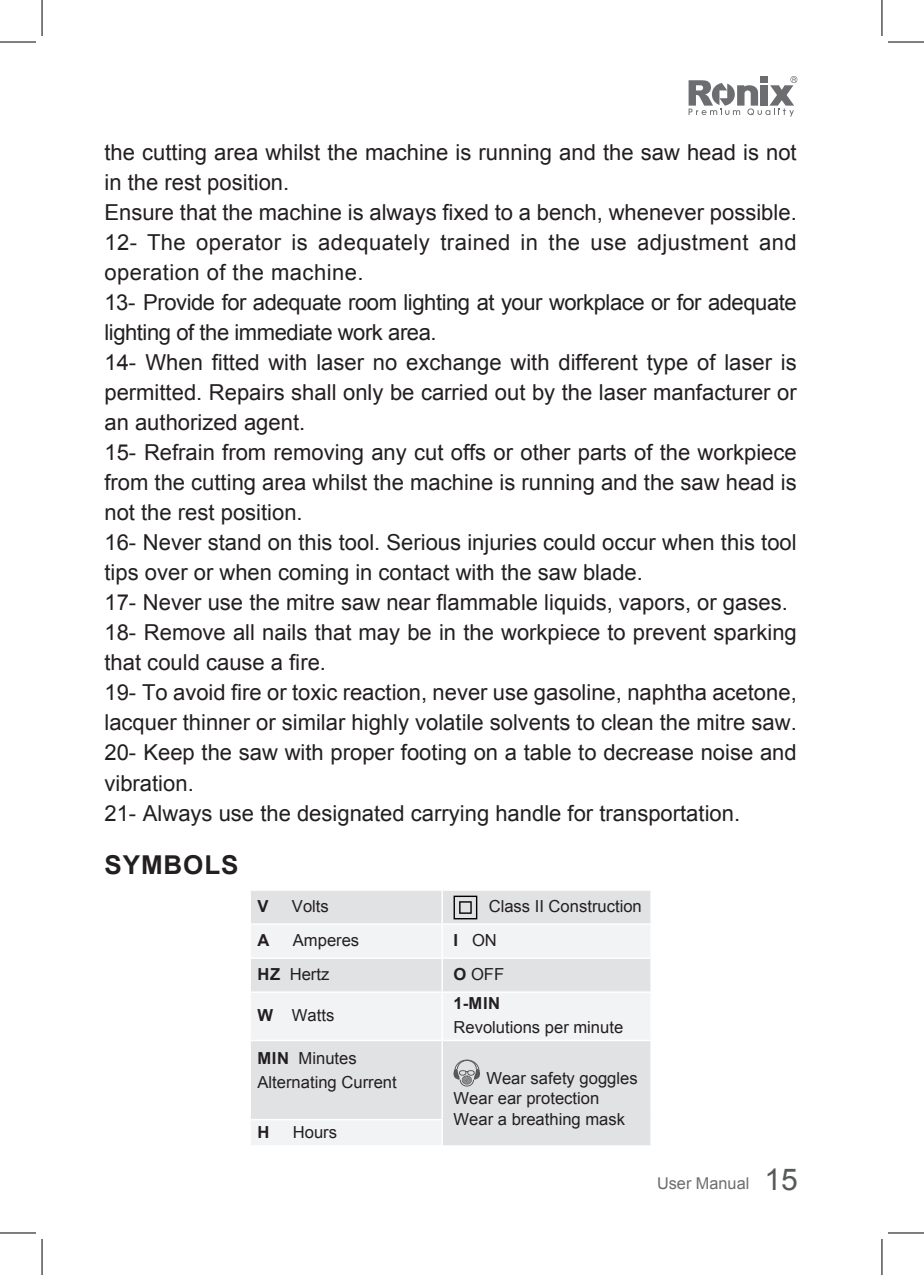
<style>
.page{position:relative;width:924px;height:1275px;background:#fff}
.page>*{position:absolute;margin:0;border:0;box-sizing:border-box;transform-origin:0 0}
.t1{font:700 26px "Arial";letter-spacing:.035em;color:#231f20}
.t2{font:22px/30px "Arial";color:#231f20}
.t3{font:16.6px/20.2px "Arial";color:#231f20}
.t4{font:700 16.6px "Arial";color:#231f20}
.t5{font:16.2px "Arial";color:#6c6d70}
.s1{font-weight:700}
.s2{font-size:30.6px;color:#fff}
.s3{font-size:30px;color:#57585a}
</style>
<div class="page">
<svg style="left:688px;top:76px;width:109px;height:41px"></svg>
<div style="left:760px;top:76px;width:7px;height:7px;background:#6c6d70"></div>
<div style="left:251px;top:891px;width:399px;height:32px;background:#e1e2e4"></div>
<svg style="left:251px;top:925px;width:399px;height:220px;fill:#e1e2e4"></svg>
<hr style="left:441px;top:890px;width:1px;height:33px;background:#fff">
<hr style="left:441px;top:925px;width:1px;height:32px;background:#fff">
<hr style="left:249px;top:957px;width:193px;height:2px;background:#fff">
<hr style="left:442px;top:957px;width:209px;height:2px;background:#fff">
<hr style="left:441px;top:959px;width:1px;height:32px;background:#fff">
<hr style="left:249px;top:991px;width:193px;height:2px;background:#fff">
<hr style="left:442px;top:991px;width:209px;height:2px;background:#fff">
<hr style="left:441px;top:993px;width:1px;height:46px;background:#fff">
<hr style="left:249px;top:1039px;width:193px;height:2px;background:#fff">
<hr style="left:442px;top:1039px;width:209px;height:2px;background:#fff">
<hr style="left:441px;top:1041px;width:1px;height:77px;background:#fff">
<svg style="left:441px;top:1120px;width:1px;height:25px"></svg>
<svg style="left:650px;top:1119px;width:1px;height:26px"></svg>
<hr style="left:249px;top:1118px;width:193px;height:2px;background:#fff">
<svg style="left:453px;top:895px;width:24px;height:24px"></svg>
<svg style="left:453px;top:1059px;width:27px;height:27px"></svg>
<hr style="left:0;top:42px;width:36px;height:1px;background:#000">
<hr style="left:887px;top:42px;width:36px;height:1px;background:#000">
<hr style="left:0;top:1232px;width:36px;height:1px;background:#000">
<hr style="left:887px;top:1232px;width:36px;height:1px;background:#000">
<hr style="left:42px;top:0;width:1px;height:36px;background:#000">
<hr style="left:42px;top:1239px;width:1px;height:36px;background:#000">
<hr style="left:881px;top:0;width:1px;height:36px;background:#000">
<hr style="left:881px;top:1239px;width:1px;height:36px;background:#000">
<p class="t2" style="left:104px;top:137px;width:693px">the cutting area whilst the machine is running and the saw head is not in the rest position.<br>Ensure that the machine is always fixed to a bench, whenever possible.<br>12- The operator is adequately trained in the use adjustment and operation of the machine.<br>13- Provide for adequate room lighting at your workplace or for adequate lighting of the immediate work area.<br>14- When fitted with laser no exchange with different type of laser is permitted. Repairs shall only be carried out by the laser manfacturer or an authorized agent.<br>15- Refrain from removing any cut offs or other parts of the workpiece from the cutting area whilst the machine is running and the saw head is not the rest position.<br>16- Never stand on this tool. Serious injuries could occur when this tool tips over or when coming in contact with the saw blade.<br>17- Never use the mitre saw near flammable liquids, vapors, or gases.<br>18- Remove all nails that may be in the workpiece to prevent sparking that could cause a fire.<br>19- To avoid fire or toxic reaction, never use gasoline, naphtha acetone, lacquer thinner or similar highly volatile solvents to clean the mitre saw.<br>20- Keep the saw with proper footing on a table to decrease noise and vibration.<br>21- Always use the designated carrying handle for transportation.</p>
<p class="t1" style="left:104px;top:847px;width:136px">SYMBOLS</p>
<p class="t4" style="left:257px;top:894px;width:13px">V</p>
<p class="t3" style="left:292px;top:896px;width:38px">Volts</p>
<p class="t3" style="left:488px;top:896px;width:154px">Class II Construction</p>
<p class="t4" style="left:257px;top:928px;width:13px">A</p>
<p class="t3" style="left:293px;top:930px;width:68px">Amperes</p>
<p class="t3" style="left:453px;top:930px;width:45px"><span class="s1">I</span> ON</p>
<p class="t3" style="left:257px;top:964px;width:73px"><span class="s1">HZ</span> Hertz</p>
<p class="t3" style="left:453px;top:964px;width:52px"><span class="s1">O</span> OFF</p>
<p class="t3" style="left:257px;top:1005px;width:78px"><span class="s1">W</span> Watts</p>
<p class="t4" style="left:453px;top:992px;width:48px">1-MIN</p>
<p class="t3" style="left:453px;top:1017px;width:171px">Revolutions per minute</p>
<p class="t3" style="left:257px;top:1046px;width:141px;line-height:24px"><span class="s1">MIN</span> Minutes<br>Alternating Current</p>
<p class="t4" style="left:257px;top:1120px;width:13px">H</p>
<p class="t3" style="left:293px;top:1121px;width:46px">Hours</p>
<p class="t3" style="left:453px;top:1068px;width:185px;text-indent:33px">Wear safety goggles<br>Wear ear protection<br>Wear a breathing mask</p>
<p class="t5" style="left:656px;top:1172px;width:142px">User Manual <span class="s2">|</span><span class="s3">15</span></p>
</div>
